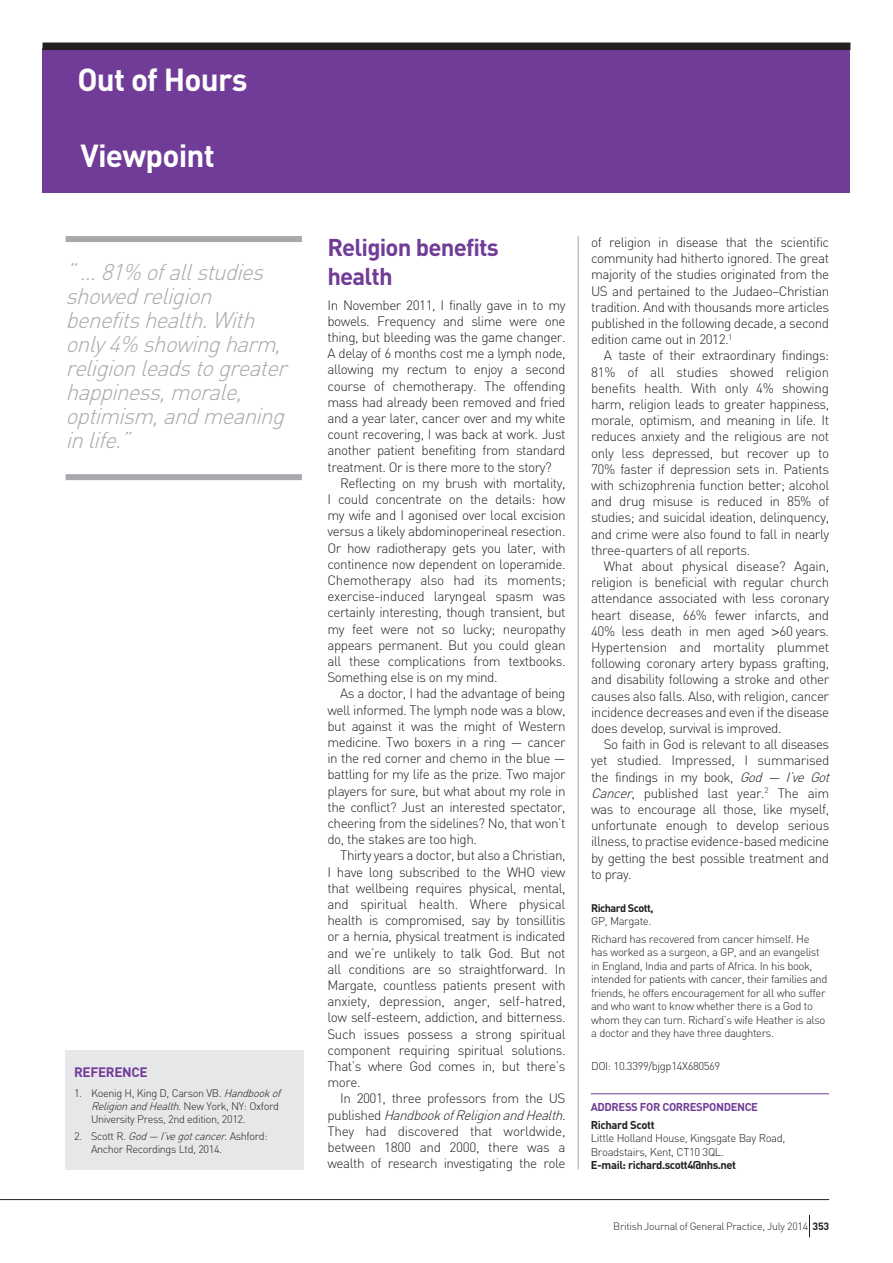
<style>
.page{position:relative;width:893px;height:1263px;background:#fff}
.page>*{position:absolute;margin:0;border:0;box-sizing:border-box;transform-origin:0 0}
.t1{font:700 31.5px "DIN";letter-spacing:-.025em;color:#fff}
.t2{font:700 24px/28.8px "DIN";letter-spacing:-.035em;color:#713c98}
.t3{font:italic 300 22.5px/24px "DIN";color:#a8a9ad}
.t4{font:300 13.5px/16.2px "DIN";letter-spacing:-.035em;color:#231f20;text-align:justify}
.t5{font:700 13.5px "DIN";letter-spacing:-.025em;color:#713c98}
.t6{font:300 11.25px/13.5px "DIN";letter-spacing:-.035em;color:#231f20}
.t7{font:700 11.25px "DIN";letter-spacing:-.045em;color:#231f20}
.t8{font:700 11.25px "DIN";letter-spacing:-.035em;color:#713c98}
.t9{font:300 10.8px/13px "DIN";letter-spacing:-.035em;color:#231f20}
.t10{font:700 10.8px "DIN";letter-spacing:-.05em;color:#231f20}
.t11{font:300 10.5px "DIN";letter-spacing:-.025em;color:#231f20}
.s1{font-style:italic}
.s2{font-family:"Helvetica"}
.s3{font-weight:700}
</style>
<div class="page">
<div style="left:43px;top:49px;width:807px;height:144px;background:#713c98"></div>
<div style="left:43px;top:43px;width:807px;height:7px;background:#231f20"></div>
<hr style="left:578px;top:236px;width:1px;height:933px;background:#a8a9ad">
<div style="left:66px;top:236px;width:236px;height:6px;background:#a8a9ad"></div>
<div style="left:66px;top:474px;width:236px;height:6px;background:#a8a9ad"></div>
<hr style="left:591px;top:1093px;width:238px;height:1px;background:#713c98">
<hr style="left:0;top:1199px;width:829px;height:1px;background:#231f20">
<svg style="left:809px;top:1215px;width:1px;height:22px"></svg>
<div style="left:66px;top:1050px;width:238px;height:119px;background:#e6e7e9"></div>
<h1 class="t1" style="left:77px;top:59px;width:172px">Out of Hours</h1>
<h1 class="t1" style="left:81px;top:135px;width:136px">Viewpoint</h1>
<h3 class="t3" style="left:66px;top:259px;width:229px">“...81% ofallstudies showedreligion benefitshealth.With only4% showingharm, religionleadstogreater happiness,morale, optimism,andmeaning inlife.”</h3>
<p class="t5" style="left:74px;top:1064px;width:75px">REFERENCE</p>
<p class="t9" style="left:91px;top:1086px;width:194px;text-indent:-17px">1. Koenig H, King D, Carson VB. <span class="s1">Handbookof<br>ReligionandHealth</span>. N ew Yo r k , N Y : O xf o rd<br>University Press, 2nd edition, 2012.</p>
<p class="t9" style="left:91px;top:1130px;width:178px;text-indent:-17px">2. Scott R. <span class="s1">God— I’vegotcancer.</span>Ashford:<br>Anchor Recordings Ltd, 2014.</p>
<h2 class="t2" style="left:327px;top:232px;width:173px">Religion benefits health</h2>
<p class="t4" style="left:327px;top:296px;width:240px">In November 2011, I finally gave in to my bowels. Frequency and slime were one thing, but bleeding was the game changer.<br>A delay of 6 months cost me a lymph node, allowing my rectum to enjoy a second course of chemotherapy. The offending mass had already been removed and fried and a year later, cancer over and my white count recovering, I was back at work. Just another patient benefiting from standard treatment. Or is there more to the story?</p>
<p class="t4" style="left:327px;top:475px;width:240px;text-indent:13px">Reflecting on my brush with mortality, I could concentrate on the details: how my wife and I agonised over local excision versus a likely abdominoperineal resection.<br>Or how radiotherapy gets you later, with continence now dependent on loperamide.<br>Chemotherapy also had its moments; exercise-induced laryngeal spasm was certainly interesting, though transient, but my feet were not so lucky; neuropathy appears permanent. But you could glean all these complications from textbooks.<br>Something else is on my mind.</p>
<p class="t4" style="left:327px;top:685px;width:240px;text-indent:13px">As a doctor, I had the advantage of being well informed. The lymph node was a blow, but against it was the might of Western medicine. Two boxers in a ring — cancer in the red corner and chemo in the blue — battling for my life as the prize. Two major players for sure, but what about my role in the conflict? Just an interested spectator, cheering from the sidelines? No, that won’t do, the stakes are too high.</p>
<p class="t4" style="left:327px;top:847px;width:240px;text-indent:13px">Thirty years a doctor, but also a Christian, I have long subscribed to the WHO view that wellbeing requires physical, mental, and spiritual health. Where physical health is compromised, say by tonsillitis or a hernia, physical treatment is indicated and we’re unlikely to talk God. But not all conditions are so straightforward. In Margate, countless patients present with anxiety, depression, anger, self-hatred, low self-esteem, addiction, and bitterness.<br>Such issues possess a strong spiritual component requiring spiritual solutions.<br>That’s where God comes in, but there’s more.</p>
<p class="t4" style="left:327px;top:1090px;width:241px;text-indent:13px">In 2001, three professors from the US p u b l i s h e d <span class="s1">HandbookofReligionandHealth</span>.<br>They had discovered that worldwide, between 1800 and 2000, there was a wealth of research investigating the role</p>
<p class="t4" style="left:591px;top:234px;width:240px">of religion in disease that the scientific community had hitherto ignored. The great majority of the studies originated from the US and pertained to the Judaeo–Christian tradition. And with thousands more articles published in the following decade, a second edition came out in 2012.<sup>1</sup></p>
<p class="t4" style="left:591px;top:347px;width:240px;text-indent:13px">A taste of their extraordinary findings:<br>81% of all studies showed religion benefits health. With only 4% showing harm, religion leads to greater happiness, morale, optimism, and meaning in life. It reduces anxiety and the religious are not only less depressed, but recover up to 70% faster if depression sets in. Patients with schizophrenia function better; alcohol and drug misuse is reduced in 85% of studies; and suicidal ideation, delinquency, and crime were also found to fall in nearly three-quarters of all reports.</p>
<p class="t4" style="left:591px;top:558px;width:240px;text-indent:13px">What about physical disease? Again, religion is beneficial with regular church attendance associated with less coronary heart disease, 66% fewer infarcts, and 40% less death in men aged <span class="s2">&gt;</span>60 years.<br>Hypertension and mortality plummet following coronary artery bypass grafting, and disability following a stroke and other causes also falls. Also, with religion, cancer incidence decreases and even if the disease does develop, survival is improved.</p>
<p class="t4" style="left:591px;top:736px;width:244px;text-align:left;text-indent:13px">So faith in God is relevant to all diseases yet studied. Impressed, I summarised the findings in my book, <span class="s1">God — I’ve Got Cancer</span>, published last year.<sup>2</sup> The aim was to encourage all those, like myself, unfortunate enough to develop serious illness, to practise evidence-based medicine by getting the best possible treatment and to pray.</p>
<p class="t10" style="left:591px;top:900px;width:64px">Richard Scott,</p>
<p class="t6" style="left:591px;top:912px;width:220px;line-height:17.7px">GP, Margate.<br>Richard has recovered from cancer himself. He</p>
<p class="t6" style="left:591px;top:945px;width:238px">has worked as a surgeon, a GP, and an evangelist in England, India and parts of Africa. In his book, intended for patients with cancer, their families and friends, he offers encouragement for all who suffer and who want to know whether there is a God to whom they can turn. Richard’s wife Heather is also a doctor and they have three daughters.</p>
<p class="t6" style="left:591px;top:1059px;width:131px">DOI: 10.3399/bjgp14X680569</p>
<p class="t8" style="left:591px;top:1100px;width:169px">ADDRESS FOR CORRESPONDENCE</p>
<p class="t7" style="left:591px;top:1117px;width:65px">Richard Scott</p>
<p class="t6" style="left:591px;top:1131px;width:196px">Little Holland House, Kingsgate Bay Road,<br>Broadstairs, Kent, CT10 3QL.</p>
<p class="t7" style="left:591px;top:1158px;width:147px">E-mail: richard.scott4@nhs.net</p>
<p class="t11" style="left:613px;top:1219px;width:217px">British Journal of General Practice, July 2014 <span class="s3">353</span></p>
</div>
